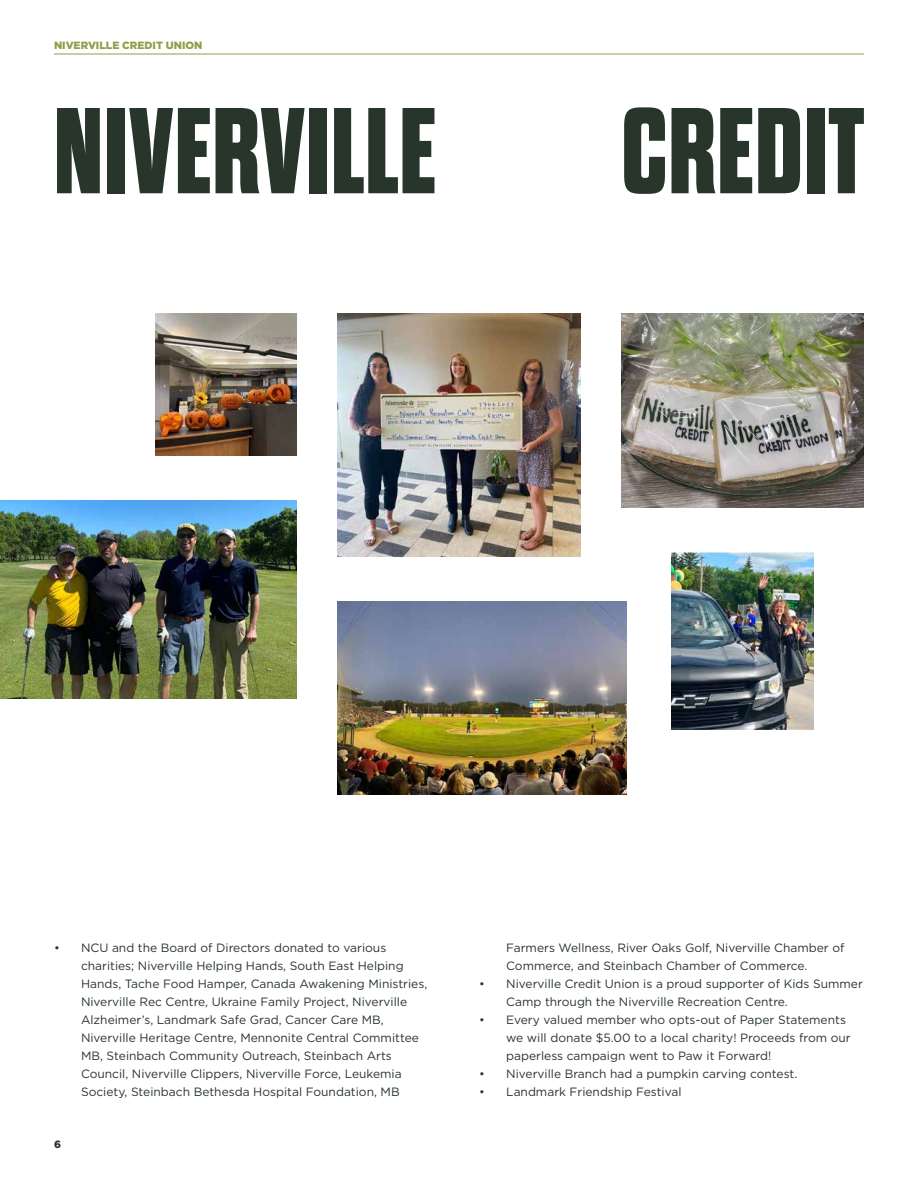
<style>
.page{position:relative;width:918px;height:1188px;background:#fff}
.page>*{position:absolute;margin:0;border:0;box-sizing:border-box;transform-origin:0 0}
.t1{font:700 expanded 121.8px "Dharma Gothic E";letter-spacing:.01em;color:#28352b}
.t2{font:12px/18px "Gotham";color:#28352b}
.t3{font:900 10.5px "Gotham";color:#8da049}
.t4{font:900 10.5px "Gotham";color:#28352b}
</style>
<div class="page">
<hr style="left:54px;top:54px;width:810px;height:1px;background:#8da049">
<img style="left:0;top:500px;width:297px;height:198px">
<img style="left:338px;top:601px;width:289px;height:193px">
<img style="left:155px;top:313px;width:142px;height:142px">
<img style="left:338px;top:313px;width:242px;height:243px">
<img style="left:672px;top:553px;width:141px;height:177px">
<img style="left:621px;top:313px;width:243px;height:195px">
<p class="t3" style="left:54px;top:38px;width:150px">NIVERVILLE CREDIT UNION</p>
<h1 class="t1" style="left:54px;top:88px;width:384px">NIVERVILLE</h1>
<h1 class="t1" style="left:622px;top:88px;width:244px">CREDIT</h1>
<p class="t2" style="left:81px;top:938px;width:348px;text-indent:-27px">• NCU and the Board of Directors donated to various charities; Niverville Helping Hands, South East Helping Hands, Tache Food Hamper, Canada Awakening Ministries, Niverville Rec Centre, Ukraine Family Project, Niverville Alzheimer’s, Landmark Safe Grad, Cancer Care MB, Niverville Heritage Centre, Mennonite Central Committee MB, Steinbach Community Outreach, Steinbach Arts Council, Niverville Clippers, Niverville Force, Leukemia Society, Steinbach Bethesda Hospital Foundation, MB</p>
<p class="t2" style="left:506px;top:938px;width:340px">Farmers Wellness, River Oaks Golf, Niverville Chamber of<br>Commerce, and Steinbach Chamber of Commerce.</p>
<p class="t2" style="left:506px;top:974px;width:358px;text-indent:-27px">• Niverville Credit Union is a proud supporter of Kids Summer<br>Camp through the Niverville Recreation Centre.</p>
<p class="t2" style="left:506px;top:1010px;width:346px;text-indent:-27px">• Every valued member who opts-out of Paper Statements we will donate $5.00 to a local charity! Proceeds from our paperless campaign went to Paw it Forward!</p>
<p class="t2" style="left:479px;top:1064px;width:320px">• Niverville Branch had a pumpkin carving contest.</p>
<p class="t2" style="left:479px;top:1082px;width:204px">• Landmark Friendship Festival</p>
<p class="t4" style="left:54px;top:1137px;width:8px">6</p>
</div>
